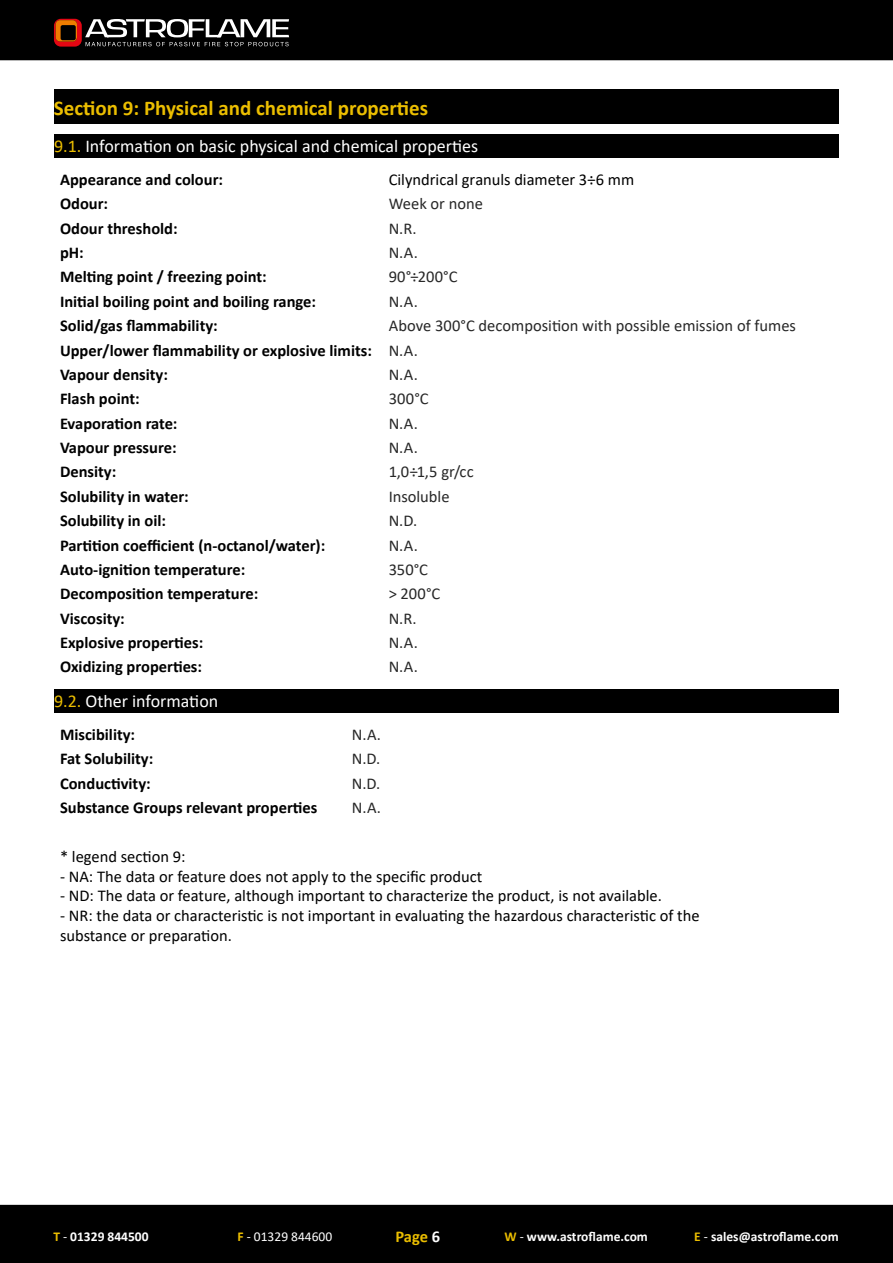
<style>
.page{position:relative;width:893px;height:1263px;background:#fff}
.page>*{position:absolute;margin:0;border:0;box-sizing:border-box;transform-origin:0 0}
.t1{font:700 21px "Calibri";color:#ebbe00}
.t2{font:18px "Calibri";color:#fff}
.t3{font:700 16.5px/24.3px "Calibri";color:#000}
.t4{font:16.5px/19.8px "Calibri";color:#000}
.t5{font:16.5px "Calibri";color:#272727}
.t6{font:700 16.5px "Calibri";color:#ebbe00}
.t7{font:700 13.5px "Calibri";color:#fff}
.t8{font:13.5px "Calibri";color:#fff}
.s1{color:#ebbe00}
.s2{font-weight:400;color:#272727}
.s3{font-weight:400}
.s4{font-weight:700;color:#ebbe00}
.s5{color:#fff}
</style>
<div class="page">
<div style="left:0;top:0;width:893px;height:60px;background:#000"></div>
<div style="left:0;top:1205px;width:893px;height:58px;background:#000"></div>
<svg style="left:54px;top:19px;width:235px;height:28px"></svg>
<div style="left:54px;top:134px;width:785px;height:23px;background:#000"></div>
<div style="left:54px;top:89px;width:785px;height:35px;background:#000"></div>
<div style="left:54px;top:689px;width:785px;height:23px;background:#000"></div>
<p class="t1" style="left:54px;top:93px;width:376px">Section 9: Physical and chemical properties</p>
<p class="t2" style="left:54px;top:134px;width:426px"><span class="s1">9.1.</span> Information on basic physical and chemical properties</p>
<p class="t3" style="left:60px;top:167px;width:165px">Appearance and colour:</p>
<p class="t4" style="left:389px;top:169px;width:247px">Cilyndrical granuls diameter 3÷6 mm</p>
<p class="t3" style="left:60px;top:191px;width:50px">Odour:</p>
<p class="t5" style="left:389px;top:192px;width:96px">Week or none</p>
<p class="t3" style="left:60px;top:216px;width:119px">Odour threshold:</p>
<p class="t5" style="left:389px;top:217px;width:30px">N.R.</p>
<p class="t3" style="left:60px;top:240px;width:25px">pH:</p>
<p class="t5" style="left:389px;top:241px;width:31px">N.A.</p>
<p class="t3" style="left:60px;top:265px;width:208px">Melting point / freezing point:</p>
<p class="t5" style="left:389px;top:265px;width:70px">90°÷200°C</p>
<p class="t3" style="left:60px;top:289px;width:257px">Initial boiling point and boiling range:</p>
<p class="t5" style="left:389px;top:290px;width:31px">N.A.</p>
<p class="t3" style="left:60px;top:313px;width:159px">Solid/gas flammability:</p>
<p class="t3" style="left:60px;top:313px;width:737px;text-indent:329px"><span class="s2">Above 300°C decomposition with possible emission of fumes<br></span>Upper/lower flammability or explosive limits: <span class="s2">N.A.<br></span>Vapour density:</p>
<p class="t5" style="left:389px;top:363px;width:31px">N.A.</p>
<p class="t3" style="left:60px;top:386px;width:81px">Flash point:</p>
<p class="t5" style="left:389px;top:387px;width:41px">300°C</p>
<p class="t3" style="left:60px;top:411px;width:119px">Evaporation rate:</p>
<p class="t5" style="left:389px;top:412px;width:31px">N.A.</p>
<p class="t3" style="left:60px;top:435px;width:118px">Vapour pressure:</p>
<p class="t5" style="left:389px;top:436px;width:31px">N.A.</p>
<p class="t3" style="left:60px;top:460px;width:58px">Density:</p>
<p class="t5" style="left:389px;top:460px;width:86px">1,0÷1,5 gr/cc</p>
<p class="t3" style="left:60px;top:484px;width:130px">Solubility in water:</p>
<p class="t5" style="left:389px;top:485px;width:62px">Insoluble</p>
<p class="t3" style="left:60px;top:508px;width:108px">Solubility in oil:</p>
<p class="t5" style="left:389px;top:509px;width:30px">N.D.</p>
<p class="t3" style="left:60px;top:533px;width:267px">Partition coefficient (n-octanol/water):</p>
<p class="t5" style="left:389px;top:534px;width:31px">N.A.</p>
<p class="t3" style="left:60px;top:557px;width:187px">Auto-ignition temperature:</p>
<p class="t5" style="left:389px;top:558px;width:41px">350°C</p>
<p class="t3" style="left:60px;top:581px;width:200px">Decomposition temperature:</p>
<p class="t5" style="left:389px;top:582px;width:53px">&gt; 200°C</p>
<p class="t3" style="left:60px;top:606px;width:66px">Viscosity:</p>
<p class="t5" style="left:389px;top:607px;width:30px">N.R.</p>
<p class="t3" style="left:60px;top:630px;width:145px">Explosive properties:</p>
<p class="t5" style="left:389px;top:631px;width:31px">N.A.</p>
<p class="t3" style="left:60px;top:654px;width:144px">Oxidizing properties:</p>
<p class="t5" style="left:389px;top:655px;width:31px">N.A.</p>
<p class="t2" style="left:54px;top:689px;width:166px"><span class="s1">9.2.</span> Other information</p>
<p class="t3" style="left:60px;top:722px;width:77px">Miscibility:</p>
<p class="t5" style="left:352px;top:723px;width:31px">N.A.</p>
<p class="t3" style="left:60px;top:746px;width:95px">Fat Solubility:</p>
<p class="t5" style="left:352px;top:747px;width:30px">N.D.</p>
<p class="t3" style="left:60px;top:771px;width:92px">Conductivity:</p>
<p class="t5" style="left:352px;top:772px;width:30px">N.D.</p>
<p class="t3" style="left:60px;top:795px;width:259px">Substance Groups relevant properties</p>
<p class="t5" style="left:352px;top:796px;width:31px">N.A.</p>
<p class="t4" style="left:60px;top:846px;width:127px">* legend section 9:</p>
<p class="t4" style="left:60px;top:866px;width:424px">- NA: The data or feature does not apply to the specific product</p>
<p class="t4" style="left:60px;top:885px;width:603px">- ND: The data or feature, although important to characterize the product, is not available.</p>
<p class="t4" style="left:60px;top:905px;width:641px">- NR: the data or characteristic is not important in evaluating the hazardous characteristic of the substance or preparation.</p>
<p class="t7" style="left:53px;top:1227px;width:97px"><span class="s1">T</span> <span class="s3">-</span> 01329 844500</p>
<p class="t8" style="left:238px;top:1227px;width:96px"><span class="s4">F</span> - 01329 844600</p>
<p class="t6" style="left:395px;top:1225px;width:46px">Page <span class="s5">6</span></p>
<p class="t7" style="left:504px;top:1227px;width:145px"><span class="s1">W</span> <span class="s3">-</span> www.astroflame.com</p>
<p class="t7" style="left:694px;top:1227px;width:146px"><span class="s1">E</span> <span class="s3">-</span> sales@astroflame.com</p>
</div>
